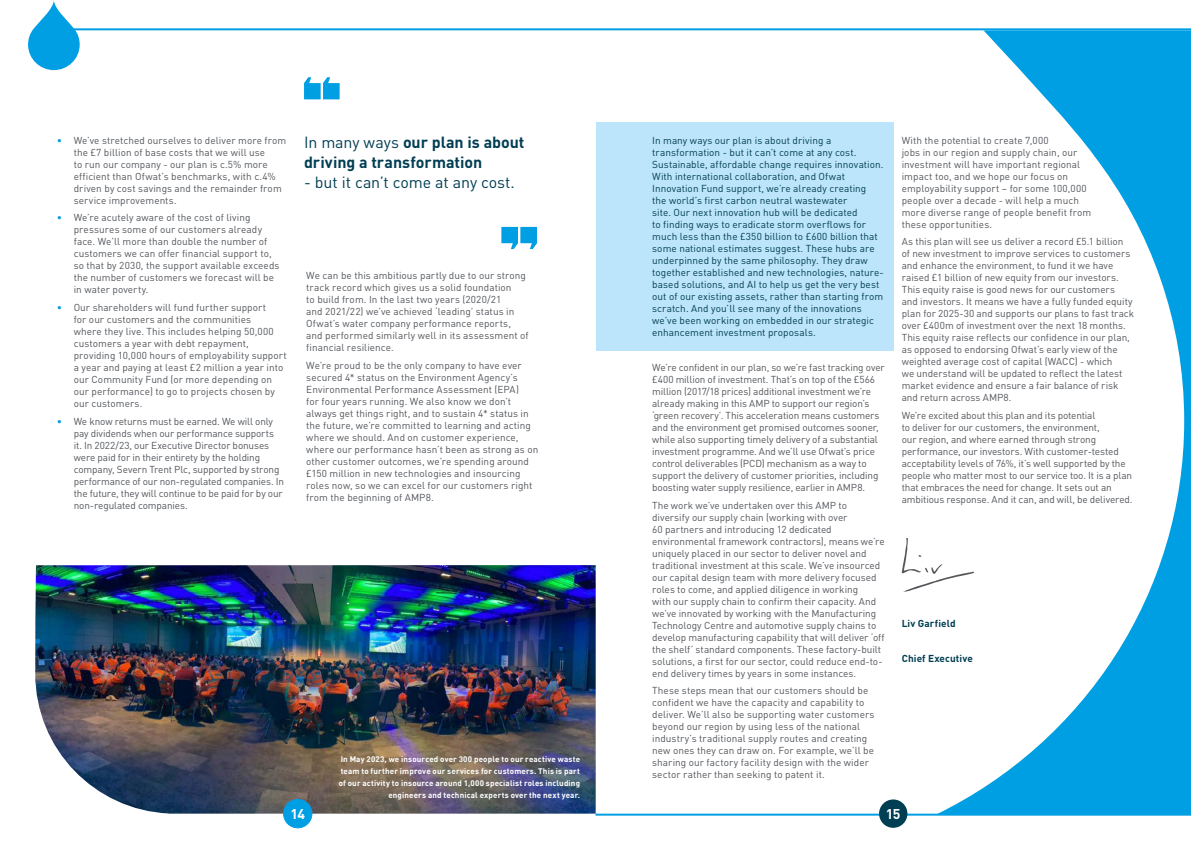
<style>
.page{position:relative;width:1191px;height:842px;background:#fff}
.page>*{position:absolute;margin:0;border:0;box-sizing:border-box;transform-origin:0 0}
.t1{font:700 16px/20px "DINOT";color:#003e53}
.t2{font:16px "DINOT";letter-spacing:-.005em;color:#003e53}
.t3{font:700 14px "DINOT";color:#fff}
.t4{font:10px/12px "DINOT";color:#52555b}
.t5{font:10px/12px "DINOT";letter-spacing:.005em;color:#003e53}
.t6{font:700 10px "DINOT";letter-spacing:.01em;color:#003e53}
.t7{font:700 8px/12px "DINOT";letter-spacing:.02em;color:#fff;text-align:right}
.s1{color:#009fe3}
.s2{font-weight:400}
</style>
<div class="page">
<svg style="left:936px;top:30px;width:255px;height:784px"></svg>
<svg style="left:28px;top:0;width:52px;height:70px"></svg>
<svg style="left:304px;top:77px;width:36px;height:22px"></svg>
<svg style="left:501px;top:227px;width:36px;height:22px"></svg>
<hr style="left:54px;top:28px;width:1137px;height:2px;background:#009fe3">
<img style="left:35px;top:565px;width:560px;height:249px">
<hr style="left:595px;top:814px;width:596px;height:2px;background:#009fe3">
<div style="left:596px;top:122px;width:297px;height:228px;background:#bce4fa"></div>
<svg style="left:901px;top:538px;width:73px;height:54px"></svg>
<div style="left:879px;top:799px;width:28px;height:29px;background:#003e53;border-radius:50%"></div>
<div style="left:283px;top:799px;width:29px;height:29px;background:#009fe3;border-radius:50%"></div>
<div style="left:283px;top:799px;width:29px;height:29px;border:1px solid #009fe3;border-radius:50%"></div>
<p class="t4" style="left:74px;top:134px;width:214px;text-indent:-17px"><span class="s1">•</span> We’ve stretched ourselves to deliver more from the £7 billion of base costs that we will use<br>to run our company - our plan is c.5% more efficient than Ofwat’s benchmarks, with c.4% driven by cost savings and the remainder from service improvements.</p>
<p class="t4" style="left:74px;top:212px;width:207px;text-indent:-17px"><span class="s1">•</span> We’re acutely aware of the cost of living pressures some of our customers already face. We’ll more than double the number of customers we can offer financial support to, so that by 2030, the support available exceeds the number of customers we forecast will be in water poverty.</p>
<p class="t4" style="left:74px;top:301px;width:215px;text-indent:-17px"><span class="s1">•</span> Our shareholders will fund further support<br>for our customers and the communities<br>where they live. This includes helping 50,000 customers a year with debt repayment, providing 10,000 hours of employability support a year and paying at least £2 million a year into our Community Fund (or more depending on our performance) to go to projects chosen by our customers.</p>
<p class="t4" style="left:74px;top:415px;width:212px;text-indent:-17px"><span class="s1">•</span> We know returns must be earned. We will only pay dividends when our performance supports it. In 2022/23, our Executive Director bonuses were paid for in their entirety by the holding company, Severn Trent Plc, supported by strong performance of our non-regulated companies. In the future, they will continue to be paid for by our non-regulated companies.</p>
<h1 class="t1" style="left:304px;top:132px;width:222px"><span class="s2">In many ways</span> our plan is about driving a transformation</h1>
<h1 class="t2" style="left:304px;top:172px;width:212px">- but it can’t come at any cost.</h1>
<p class="t4" style="left:306px;top:270px;width:224px">We can be this ambitious partly due to our strong track record which gives us a solid foundation<br>to build from. In the last two years (2020/21<br>and 2021/22) we’ve achieved ‘leading’ status in Ofwat’s water company performance reports, and performed similarly well in its assessment of financial resilience.</p>
<p class="t4" style="left:306px;top:359px;width:234px">We’re proud to be the only company to have ever secured 4* status on the Environment Agency’s Environmental Performance Assessment (EPA)<br>for four years running. We also know we don’t always get things right, and to sustain 4* status in the future, we’re committed to learning and acting where we should. And on customer experience, where our performance hasn’t been as strong as on other customer outcomes, we’re spending around £150 million in new technologies and insourcing roles now, so we can excel for our customers right from the beginning of AMP8.</p>
<p class="t7" style="left:339px;top:753px;width:243px">In May 2023, we insourced over 300 people to our reactive waste team to further improve our services for customers. This is part of our activity to insource around 1,000 specialist roles including engineers and technical experts over the next year.</p>
<p class="t5" style="left:652px;top:134px;width:233px">In many ways our plan is about driving a transformation - but it can’t come at any cost.<br>Sustainable, affordable change requires innovation.<br>With international collaboration, and Ofwat Innovation Fund support, we’re already creating<br>the world’s first carbon neutral wastewater<br>site. Our next innovation hub will be dedicated<br>to finding ways to eradicate storm overflows for much less than the £350 billion to £600 billion that some national estimates suggest. These hubs are underpinned by the same philosophy. They draw together established and new technologies, nature&shy;based solutions, and AI to help us get the very best out of our existing assets, rather than starting from scratch. And you’ll see many of the innovations we’ve been working on embedded in our strategic enhancement investment proposals.</p>
<p class="t4" style="left:652px;top:361px;width:234px">We’re confident in our plan, so we’re fast tracking over £400 million of investment. That’s on top of the £566 million (2017/18 prices) additional investment we’re already making in this AMP to support our region’s ‘green recovery’. This acceleration means customers and the environment get promised outcomes sooner, while also supporting timely delivery of a substantial investment programme. And we’ll use Ofwat’s price control deliverables (PCD) mechanism as a way to support the delivery of customer priorities, including boosting water supply resilience, earlier in AMP8.</p>
<p class="t4" style="left:652px;top:499px;width:234px">The work we’ve undertaken over this AMP to diversify our supply chain (working with over<br>60 partners and introducing 12 dedicated environmental framework contractors), means we’re uniquely placed in our sector to deliver novel and traditional investment at this scale. We’ve insourced our capital design team with more delivery focused roles to come, and applied diligence in working<br>with our supply chain to confirm their capacity. And we’ve innovated by working with the Manufacturing Technology Centre and automotive supply chains to develop manufacturing capability that will deliver ‘off the shelf’ standard components. These factory-built solutions, a first for our sector, could reduce end-to&shy;end delivery times by years in some instances.</p>
<p class="t4" style="left:652px;top:685px;width:224px">These steps mean that our customers should be confident we have the capacity and capability to deliver. We’ll also be supporting water customers beyond our region by using less of the national industry’s traditional supply routes and creating new ones they can draw on. For example, we’ll be sharing our factory facility design with the wider sector rather than seeking to patent it.</p>
<p class="t4" style="left:901px;top:134px;width:191px">With the potential to create 7,000<br>jobs in our region and supply chain, our investment will have important regional impact too, and we hope our focus on employability support – for some 100,000 people over a decade - will help a much more diverse range of people benefit from these opportunities.</p>
<p class="t4" style="left:901px;top:236px;width:234px">As this plan will see us deliver a record £5.1 billion of new investment to improve services to customers and enhance the environment, to fund it we have raised £1 billion of new equity from our investors.<br>This equity raise is good news for our customers<br>and investors. It means we have a fully funded equity plan for 2025-30 and supports our plans to fast track over £400m of investment over the next 18 months.<br>This equity raise reflects our confidence in our plan, as opposed to endorsing Ofwat’s early view of the weighted average cost of capital (WACC) - which<br>we understand will be updated to reflect the latest market evidence and ensure a fair balance of risk and return across AMP8.</p>
<p class="t4" style="left:901px;top:409px;width:232px">We’re excited about this plan and its potential<br>to deliver for our customers, the environment,<br>our region, and where earned through strong performance, our investors. With customer-tested acceptability levels of 76%, it’s well supported by the people who matter most to our service too. It is a plan that embraces the need for change. It sets out an ambitious response. And it can, and will, be delivered.</p>
<p class="t6" style="left:901px;top:617px;width:55px">Liv Garfield</p>
<p class="t6" style="left:901px;top:652px;width:73px">Chief Executive</p>
<h2 class="t3" style="left:290px;top:804px;width:16px">14</h2>
<h2 class="t3" style="left:886px;top:804px;width:16px">15</h2>
</div>
